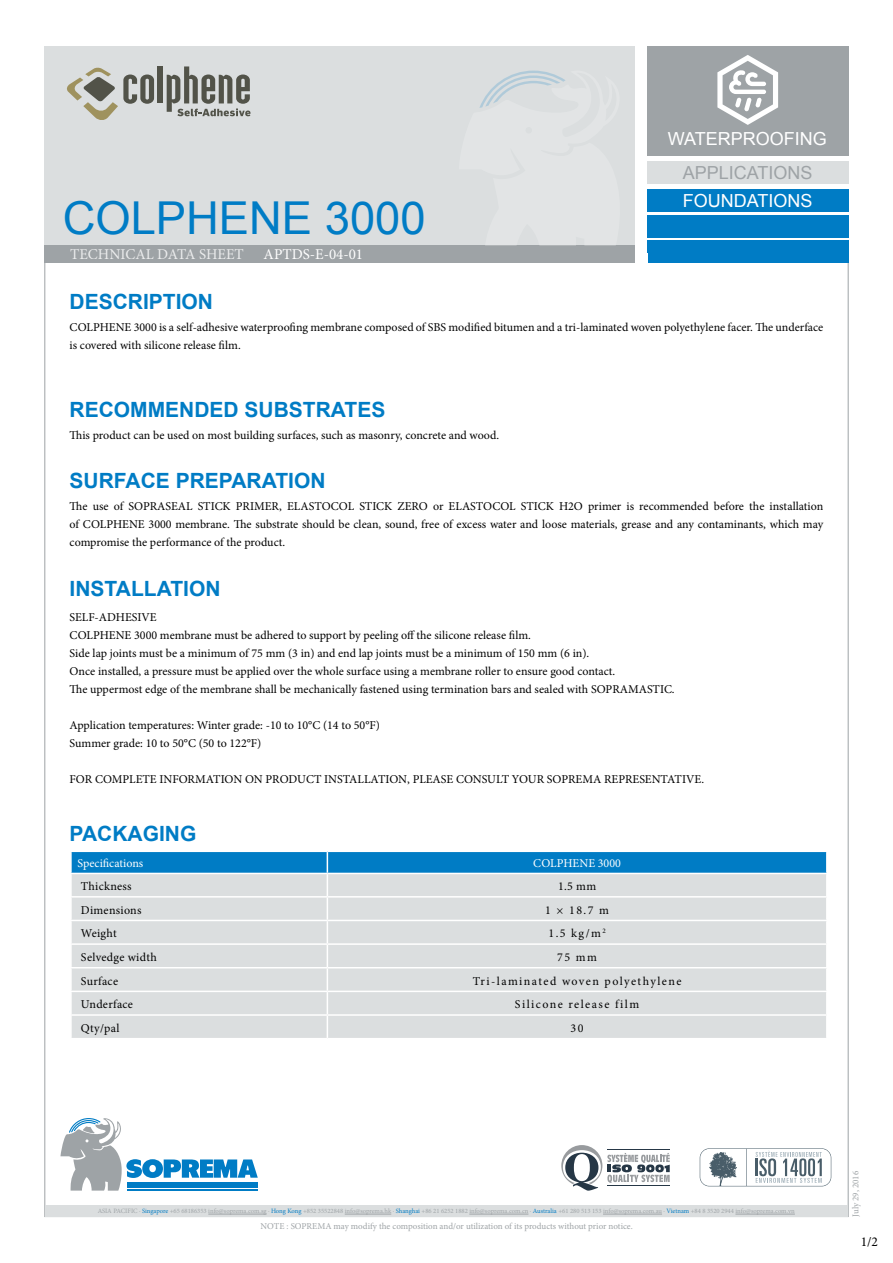
<style>
.page{position:relative;width:893px;height:1263px;background:#fff}
.page>*{position:absolute;margin:0;border:0;box-sizing:border-box;transform-origin:0 0}
.t1{font:45.3px "Arial";color:#007cc5}
.t2{font:700 21px "Arial";color:#007cc5}
.t3{font:18px "Arial";color:#fff}
.t4{font:18px "Arial";color:#9ea3a6}
.t5{font:15px "Minion Pro";color:#fff}
.t6{font:13.5px "Minion Pro";color:#000}
.t7{font:12px/18px "Minion Pro";color:#000}
.t8{font:12px "Minion Pro";letter-spacing:.025em;color:#000}
.t9{font:12px "Minion Pro";letter-spacing:.115em;color:#000}
.t10{font:12px "Minion Pro";color:#fff}
.t11{font:12px "Minion Pro";letter-spacing:.12em;color:#000}
.t12{font:9px "Minion Pro";color:#9ea3a6}
.t13{font:6.6px "Minion Pro";color:#9ea3a6}
.s1{color:#007cc5}
</style>
<div class="page">
<div style="left:45px;top:46px;width:590px;height:208px;background:#dbdedf"></div>
<div style="left:45px;top:245px;width:590px;height:18px;background:#9ea3a6"></div>
<div style="left:647px;top:46px;width:201px;height:110px;background:#9ea3a6"></div>
<div style="left:647px;top:162px;width:201px;height:22px;background:#dbdedf"></div>
<div style="left:647px;top:190px;width:201px;height:22px;background:#007cc5"></div>
<div style="left:647px;top:215px;width:201px;height:22px;background:#007cc5"></div>
<div style="left:647px;top:240px;width:201px;height:23px;background:#007cc5"></div>
<svg style="left:717px;top:55px;width:61px;height:70px"></svg>
<svg style="left:60px;top:1118px;width:198px;height:73px"></svg>
<svg style="left:700px;top:1148px;width:131px;height:38px"></svg>
<svg style="left:561px;top:1145px;width:109px;height:46px"></svg>
<hr style="left:607px;top:1149px;width:63px;height:1px;background:#263746">
<hr style="left:607px;top:1186px;width:63px;height:1px;background:#263746">
<svg style="left:479px;top:70px;width:86px;height:38px"></svg>
<div style="left:45px;top:1205px;width:803px;height:11px;background:#dbdedf"></div>
<hr style="left:208px;top:1214px;width:59px;height:1px;background:#9ea3a6">
<hr style="left:345px;top:1214px;width:46px;height:1px;background:#9ea3a6">
<hr style="left:469px;top:1214px;width:59px;height:1px;background:#9ea3a6">
<hr style="left:603px;top:1214px;width:59px;height:1px;background:#9ea3a6">
<hr style="left:735px;top:1214px;width:60px;height:1px;background:#9ea3a6">
<div style="left:158px;top:66px;width:5px;height:37px;background:#525349"></div>
<svg style="left:67px;top:67px;width:87px;height:53px"></svg>
<svg style="left:167px;top:66px;width:83px;height:50px"></svg>
<svg style="left:71px;top:851px;width:756px;height:187px;background:#c5d5de"></svg>
<hr style="left:826px;top:1016px;width:2px;height:22px;background:#fff">
<h3 class="t3" style="left:668px;top:127px;width:161px">WATERPROOFING</h3>
<h1 class="t1" style="left:63px;top:188px;width:364px">COLPHENE 3000</h1>
<p class="t5" style="left:70px;top:244px;width:175px">TECHNICAL DATA SHEET</p>
<p class="t5" style="left:264px;top:244px;width:101px">APTDS-E-04-01</p>
<h3 class="t4" style="left:683px;top:161px;width:131px">APPLICATIONS</h3>
<h3 class="t3" style="left:683px;top:189px;width:131px">FOUNDATIONS</h3>
<h2 class="t2" style="left:70px;top:288px;width:145px">DESCRIPTION</h2>
<p class="t7" style="left:70px;top:318px;width:755px">COLPHENE 3000 is a self-adhesive waterproofing membrane composed of SBS modified bitumen and a tri-laminated woven polyethylene facer. The underface is covered with silicone release film.</p>
<h2 class="t2" style="left:70px;top:395px;width:317px">RECOMMENDED SUBSTRATES</h2>
<p class="t7" style="left:70px;top:426px;width:431px">This product can be used on most building surfaces, such as masonry, concrete and wood.</p>
<h2 class="t2" style="left:70px;top:467px;width:257px">SURFACE PREPARATION</h2>
<p class="t7" style="left:70px;top:497px;width:755px;text-align:justify">The use of SOPRASEAL STICK PRIMER, ELASTOCOL STICK ZERO or ELASTOCOL STICK H2O primer is recommended before the installation of COLPHENE 3000 membrane. The substrate should be clean, sound, free of excess water and loose materials, grease and any contaminants, which may compromise the performance of the product.</p>
<h2 class="t2" style="left:70px;top:574px;width:152px">INSTALLATION</h2>
<p class="t7" style="left:70px;top:608px;width:607px">SELF-ADHESIVE<br>COLPHENE 3000 membrane must be adhered to support by peeling off the silicone release film.<br>Side lap joints must be a minimum of 75 mm (3 in) and end lap joints must be a minimum of 150 mm (6 in).<br>Once installed, a pressure must be applied over the whole surface using a membrane roller to ensure good contact.<br>The uppermost edge of the membrane shall be mechanically fastened using termination bars and sealed with SOPRAMASTIC.</p>
<p class="t7" style="left:70px;top:716px;width:312px">Application temperatures: Winter grade: -10 to 10°C (14 to 50°F)<br>Summer grade: 10 to 50°C (50 to 122°F)</p>
<p class="t7" style="left:70px;top:770px;width:636px">FOR COMPLETE INFORMATION ON PRODUCT INSTALLATION, PLEASE CONSULT YOUR SOPREMA REPRESENTATIVE.</p>
<h2 class="t2" style="left:70px;top:819px;width:128px">PACKAGING</h2>
<p class="t10" style="left:78px;top:855px;width:67px">Specifications</p>
<p class="t10" style="left:533px;top:855px;width:89px">COLPHENE 3000</p>
<p class="t8" style="left:81px;top:878px;width:52px">Thickness</p>
<p class="t7" style="left:558px;top:877px;width:40px">1.5 mm</p>
<p class="t8" style="left:81px;top:902px;width:62px">Dimensions</p>
<p class="t7" style="left:545px;top:901px;width:65px">1 × 18.7 m</p>
<p class="t7" style="left:81px;top:924px;width:37px">Weight</p>
<p class="t7" style="left:548px;top:924px;width:59px">1.5 kg/m<sup>2</sup></p>
<p class="t8" style="left:81px;top:949px;width:77px">Selvedge width</p>
<p class="t7" style="left:557px;top:948px;width:41px">75 mm</p>
<p class="t8" style="left:81px;top:973px;width:39px">Surface</p>
<p class="t9" style="left:473px;top:973px;width:210px">Tri-laminated woven polyethylene</p>
<p class="t8" style="left:81px;top:996px;width:54px">Underface</p>
<p class="t11" style="left:515px;top:996px;width:126px">Silicone release film</p>
<p class="t7" style="left:81px;top:1019px;width:40px">Qty/pal</p>
<p class="t7" style="left:571px;top:1019px;width:14px">30</p>
<p class="t13" style="left:98px;top:1207px;width:699px">ASIA PACIFIC · <span class="s1">Singapore</span> +65 68186353 info@soprema.com.sg · <span class="s1">Hong Kong</span> +852 35522848 info@soprema.hk · <span class="s1">Shanghai</span> +86 21 6252 1882 info@soprema.com.cn · <span class="s1">Australia</span> +61 280 513 153 info@soprema.com.au · <span class="s1">Vietnam</span> +84 8 3520 2944 info@soprema.com.vn</p>
<p class="t12" style="left:261px;top:1220px;width:374px">NOTE : SOPREMA may modify the composition and/or utilization of its products without prior notice.</p>
<p class="t12" style="left:850px;top:1217px;width:47px;rotate:-90deg">July 29, 2016</p>
<p class="t6" style="left:861px;top:1232px;width:19px">1/2</p>
</div>
